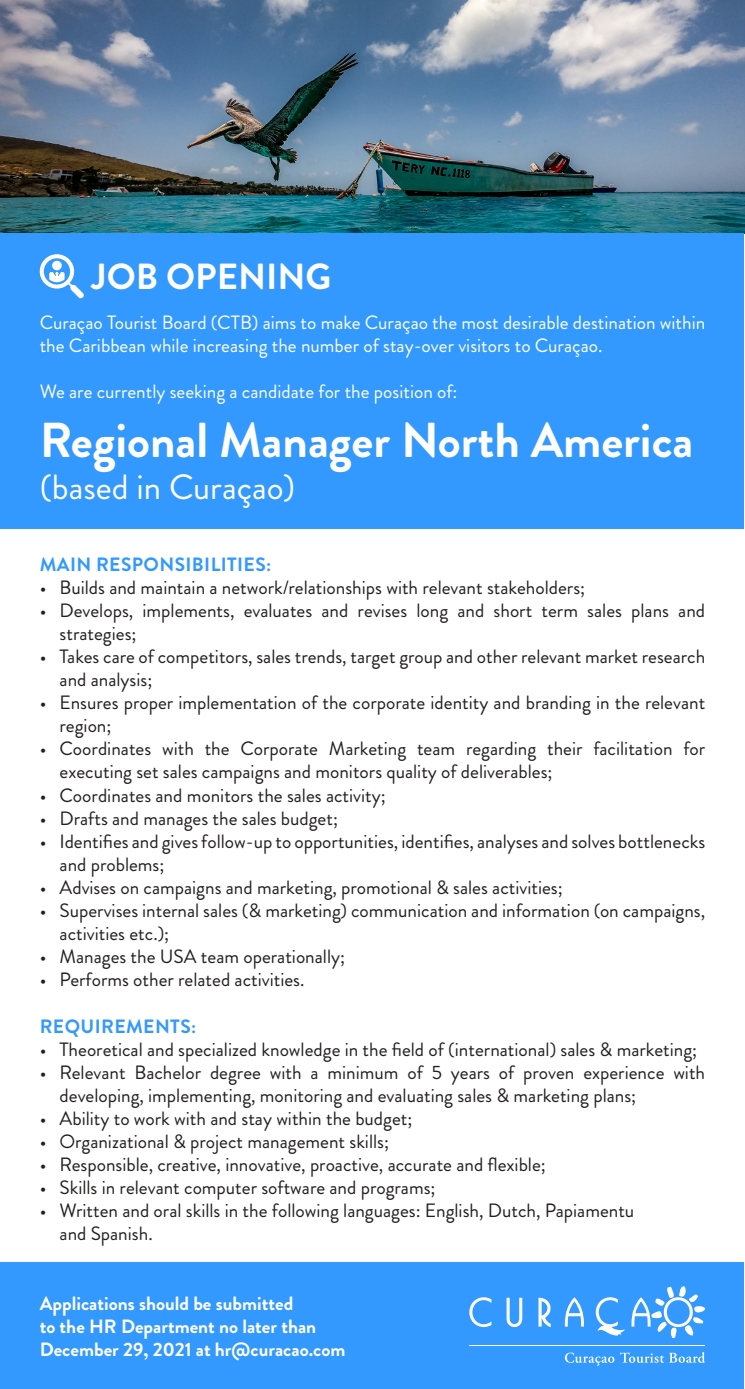
<style>
.page{position:relative;width:745px;height:1389px;background:#fff}
.page>*{position:absolute;margin:0;border:0;box-sizing:border-box;transform-origin:0 0}
.t1{font:700 49px "Brandon Grotesque";color:#fff}
.t2{font:700 36.23px "Brandon Grotesque";color:#fff}
.t3{font:35px "Brandon Grotesque";color:#fff}
.t4{font:19.25px/23.1px "Brandon Grotesque";color:#231f20}
.t5{font:19.25px/23.1px "Brandon Grotesque";color:#fff}
.t6{font:700 19.25px "Brandon Grotesque";color:#fff}
.t7{font:700 19.25px "Brandon Grotesque";letter-spacing:.02em;color:#39f}
</style>
<div class="page">
<img style="left:1px;top:0;width:742px;height:233px">
<div style="left:1px;top:233px;width:742px;height:295px;background:#39f"></div>
<div style="left:1px;top:1262px;width:742px;height:127px;background:#39f"></div>
<svg style="left:40px;top:254px;width:44px;height:44px"></svg>
<svg style="left:469px;top:1297px;width:22px;height:30px"></svg>
<svg style="left:506px;top:1298px;width:16px;height:29px"></svg>
<svg style="left:538px;top:1298px;width:12px;height:29px"></svg>
<svg style="left:595px;top:1297px;width:29px;height:39px"></svg>
<svg style="left:564px;top:1297px;width:19px;height:30px"></svg>
<svg style="left:631px;top:1286px;width:73px;height:52px"></svg>
<svg style="left:564px;top:1352px;width:140px;height:14px"></svg>
<hr style="left:469px;top:1345px;width:235px;height:1px;background:#fff">
<p class="t2" style="left:91px;top:251px;width:241px">JOB OPENING</p>
<p class="t5" style="left:40px;top:311px;width:666px">Curaçao Tourist Board (CTB) aims to make Curaçao the most desirable destination within the Caribbean while increasing the number of stay-over visitors to Curaçao.</p>
<p class="t5" style="left:40px;top:380px;width:419px">We are currently seeking a candidate for the position of:</p>
<p class="t1" style="left:40px;top:406px;width:655px">Regional Manager North America</p>
<p class="t3" style="left:40px;top:463px;width:257px">(based in Curaçao)</p>
<p class="t7" style="left:40px;top:550px;width:233px">MAIN RESPONSIBILITIES:</p>
<p class="t4" style="left:40px;top:576px;width:546px">• Builds and maintain a network/relationships with relevant stakeholders;</p>
<p class="t4" style="left:60px;top:599px;width:646px;text-indent:-20px">• Develops, implements, evaluates and revises long and short term sales plans and strategies;</p>
<p class="t4" style="left:60px;top:645px;width:646px;text-indent:-20px">• Takes care of competitors, sales trends, target group and other relevant market research and analysis;</p>
<p class="t4" style="left:60px;top:691px;width:646px;text-indent:-20px">• Ensures proper implementation of the corporate identity and branding in the relevant region;</p>
<p class="t4" style="left:60px;top:737px;width:646px;text-indent:-20px">• Coordinates with the Corporate Marketing team regarding their facilitation for executing set sales campaigns and monitors quality of deliverables;</p>
<p class="t4" style="left:40px;top:784px;width:347px">• Coordinates and monitors the sales activity;</p>
<p class="t4" style="left:40px;top:807px;width:299px">• Drafts and manages the sales budget;</p>
<p class="t4" style="left:60px;top:830px;width:646px;text-indent:-20px">• Identifies and gives follow-up to opportunities, identifies, analyses and solves bottlenecks and problems;</p>
<p class="t4" style="left:40px;top:876px;width:524px">• Advises on campaigns and marketing, promotional &amp; sales activities;</p>
<p class="t4" style="left:60px;top:899px;width:646px;text-indent:-20px">• Supervises internal sales (&amp; marketing) communication and information (on campaigns, activities etc.);</p>
<p class="t4" style="left:40px;top:945px;width:307px">• Manages the USA team operationally;</p>
<p class="t4" style="left:40px;top:968px;width:266px">• Performs other related activities.</p>
<p class="t7" style="left:40px;top:1012px;width:158px">REQUIREMENTS:</p>
<p class="t4" style="left:40px;top:1038px;width:658px">• Theoretical and specialized knowledge in the field of (international) sales &amp; marketing;</p>
<p class="t4" style="left:60px;top:1061px;width:646px;text-indent:-20px">• Relevant Bachelor degree with a minimum of 5 years of proven experience with developing, implementing, monitoring and evaluating sales &amp; marketing plans;</p>
<p class="t4" style="left:40px;top:1107px;width:374px">• Ability to work with and stay within the budget;</p>
<p class="t4" style="left:40px;top:1130px;width:350px">• Organizational &amp; project management skills;</p>
<p class="t4" style="left:40px;top:1153px;width:507px">• Responsible, creative, innovative, proactive, accurate and flexible;</p>
<p class="t4" style="left:40px;top:1176px;width:397px">• Skills in relevant computer software and programs;</p>
<p class="t4" style="left:40px;top:1199px;width:595px">• Written and oral skills in the following languages: English, Dutch, Papiamentu</p>
<p class="t4" style="left:60px;top:1223px;width:94px">and Spanish.</p>
<p class="t6" style="left:40px;top:1290px;width:255px">Applications should be submitted</p>
<p class="t6" style="left:40px;top:1313px;width:278px">to the HR Department no later than</p>
<p class="t6" style="left:40px;top:1336px;width:307px">December 29, 2021 at hr@curacao.com</p>
</div>
